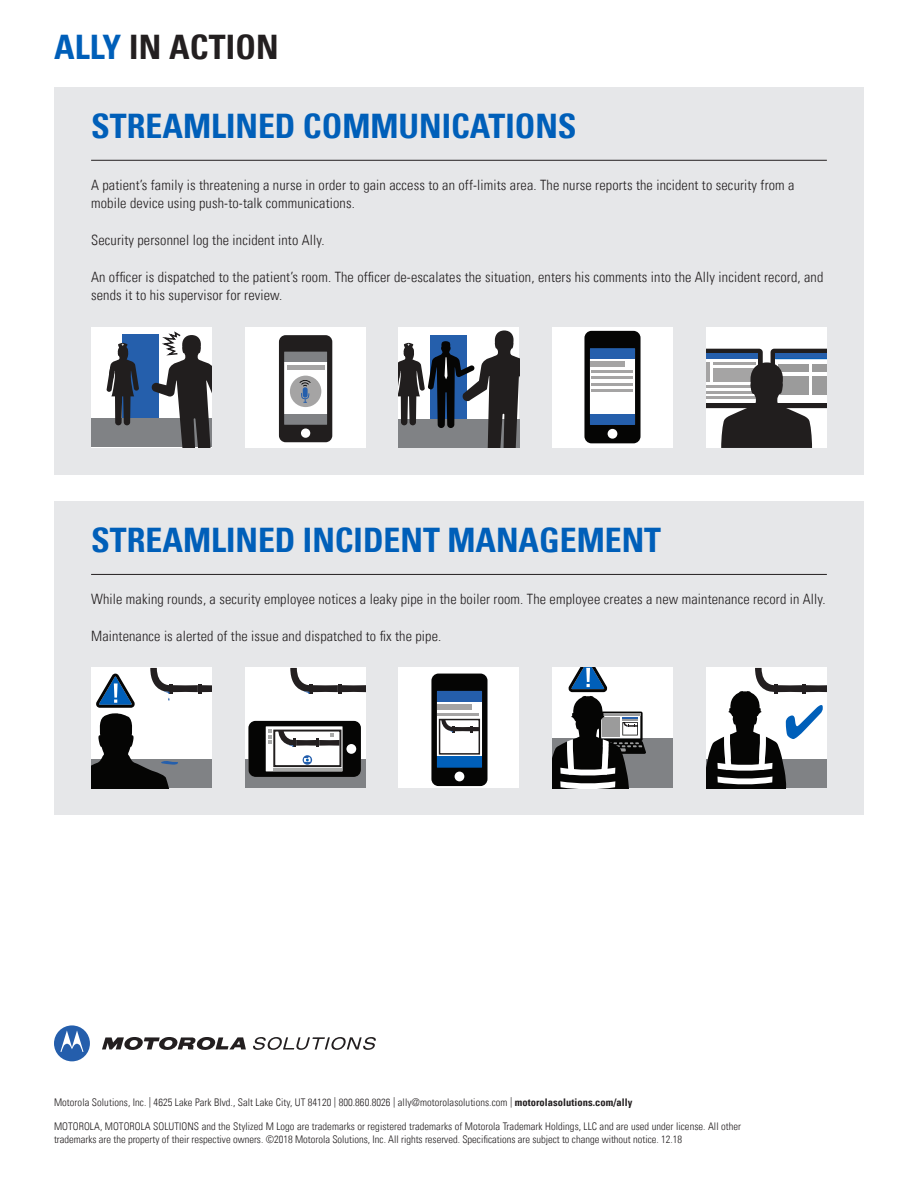
<style>
.page{position:relative;width:918px;height:1188px;background:#fff}
.page>*{position:absolute;margin:0;border:0;box-sizing:border-box;transform-origin:0 0}
.t1{font:700 condensed 33.75px "Univers LT";color:#005fb9}
.t2{font:700 condensed 33.75px "Univers LT";letter-spacing:.005em;color:#231f20}
.t3{font:300 condensed 14.25px/18.3px "Univers LT";letter-spacing:.01em;color:#231f20}
.t4{font:300 condensed 10.5px/12.6px "Univers LT";letter-spacing:.005em;color:#231f20}
.s1{color:#005fb9}
.s2{font-weight:700}
</style>
<div class="page">
<svg style="left:102px;top:1037px;width:144px;height:13px"></svg>
<svg style="left:54px;top:1026px;width:36px;height:35px"></svg>
<svg style="left:253px;top:1037px;width:123px;height:13px"></svg>
<div style="left:54px;top:87px;width:810px;height:387px;background:#e6e7e9"></div>
<div style="left:707px;top:327px;width:120px;height:120px;background:#fff"></div>
<div style="left:91px;top:327px;width:120px;height:120px;background:#fff"></div>
<div style="left:399px;top:327px;width:120px;height:120px;background:#fff"></div>
<div style="left:245px;top:327px;width:120px;height:120px;background:#fff"></div>
<div style="left:553px;top:327px;width:120px;height:120px;background:#fff"></div>
<svg style="left:279px;top:335px;width:53px;height:107px"></svg>
<svg style="left:584px;top:331px;width:57px;height:112px"></svg>
<div style="left:591px;top:361px;width:34px;height:6px;background:#a5a4a4"></div>
<hr style="left:591px;top:370px;width:41px;height:3px;background:#a5a4a4">
<hr style="left:591px;top:376px;width:41px;height:3px;background:#a5a4a4">
<hr style="left:591px;top:383px;width:41px;height:2px;background:#a5a4a4">
<hr style="left:591px;top:389px;width:41px;height:3px;background:#a5a4a4">
<div style="left:122px;top:334px;width:37px;height:86px;background:#255fac"></div>
<div style="left:91px;top:419px;width:120px;height:28px;background:#808285"></div>
<svg style="left:106px;top:343px;width:33px;height:82px"></svg>
<svg style="left:151px;top:331px;width:60px;height:116px"></svg>
<svg style="left:399px;top:330px;width:120px;height:117px"></svg>
<svg style="left:707px;top:349px;width:120px;height:98px"></svg>
<hr style="left:91px;top:160px;width:736px;height:1px;background:#231f20">
<div style="left:54px;top:501px;width:810px;height:314px;background:#e6e7e9"></div>
<div style="left:245px;top:668px;width:120px;height:120px;background:#fff"></div>
<div style="left:399px;top:668px;width:120px;height:120px;background:#fff"></div>
<div style="left:553px;top:668px;width:120px;height:120px;background:#fff"></div>
<svg style="left:431px;top:674px;width:57px;height:112px"></svg>
<div style="left:439px;top:719px;width:41px;height:36px;border:2px solid #211e1e"></div>
<div style="left:438px;top:704px;width:34px;height:6px;background:#a5a4a4"></div>
<hr style="left:438px;top:713px;width:41px;height:2px;background:#a5a4a4">
<svg style="left:91px;top:668px;width:120px;height:120px;background:#a4a7aa"></svg>
<div style="left:245px;top:760px;width:120px;height:28px;background:#808285"></div>
<svg style="left:290px;top:668px;width:75px;height:26px"></svg>
<svg style="left:248px;top:721px;width:113px;height:56px"></svg>
<div style="left:553px;top:739px;width:120px;height:49px;background:#808285"></div>
<svg style="left:553px;top:668px;width:93px;height:120px"></svg>
<svg style="left:707px;top:668px;width:120px;height:120px;background:#a0a3a6"></svg>
<hr style="left:91px;top:574px;width:736px;height:1px;background:#231f20">
<p class="t2" style="left:54px;top:26px;width:226px"><span class="s1">ALLY</span> IN ACTION</p>
<p class="t1" style="left:91px;top:106px;width:487px">STREAMLINED COMMUNICATIONS</p>
<p class="t3" style="left:91px;top:176px;width:705px">A patient’s family is threatening a nurse in order to gain access to an off-limits area. The nurse reports the incident to security from a mobile device using push-to-talk communications.</p>
<p class="t3" style="left:91px;top:231px;width:235px">Security personnel log the incident into Ally.</p>
<p class="t3" style="left:91px;top:268px;width:734px">An officer is dispatched to the patient’s room. The officer de-escalates the situation, enters his comments into the Ally incident record, and sends it to his supervisor for review.</p>
<p class="t1" style="left:91px;top:520px;width:572px">STREAMLINED INCIDENT MANAGEMENT</p>
<p class="t3" style="left:91px;top:590px;width:736px">While making rounds, a security employee notices a leaky pipe in the boiler room. The employee creates a new maintenance record in Ally.</p>
<p class="t3" style="left:91px;top:627px;width:352px">Maintenance is alerted of the issue and dispatched to fix the pipe.</p>
<p class="t4" style="left:54px;top:1096px;width:580px">Motorola Solutions, Inc. | 4625 Lake Park Blvd., Salt Lake City, UT 84120 | 800.860.8026 | ally@motorolasolutions.com | <span class="s2">motorolasolutions.com/ally</span></p>
<p class="t4" style="left:54px;top:1120px;width:688px">MOTOROLA, MOTOROLA SOLUTIONS and the Stylized M Logo are trademarks or registered trademarks of Motorola Trademark Holdings, LLC and are used under license. All other trademarks are the property of their respective owners. ©2018 Motorola Solutions, Inc. All rights reserved. Specifications are subject to change without notice. 12.18</p>
</div>
